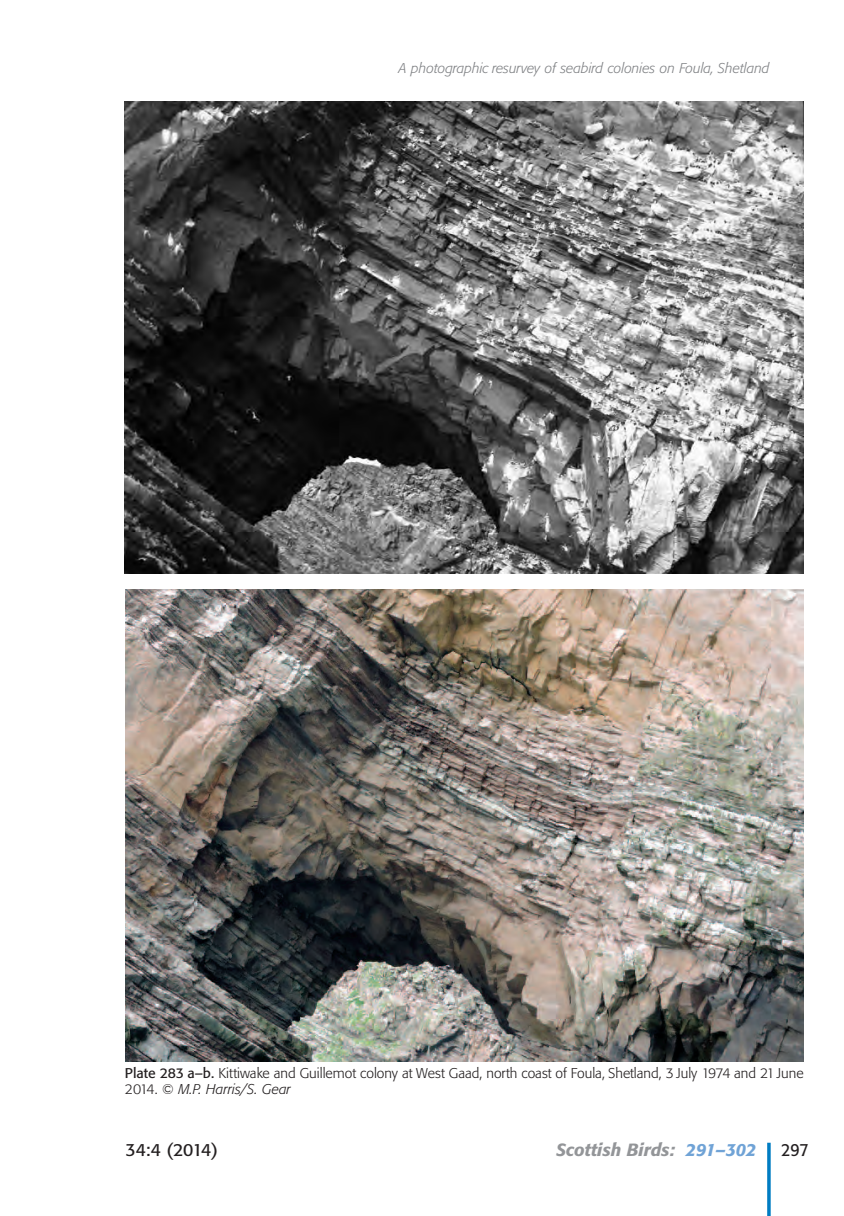
<style>
.page{position:relative;width:844px;height:1216px;background:#fff}
.page>*{position:absolute;margin:0;border:0;box-sizing:border-box;transform-origin:0 0}
.t1{font:italic 500 17.5px "Formata BQ";color:#939598}
.t2{font:17.5px "Formata BQ";color:#231f20}
.t3{font:17.5px "Formata BQ";color:#231f20;scale:.9 1}
.t4{font:300 14px/15.8px "Formata BQ";color:#231f20}
.t5{font:italic 300 14px "Formata BQ";color:#808285}
.s1{font-weight:400}
.s2{font-style:italic}
.s3{color:#70a3d6}
</style>
<div class="page">
<hr style="left:767px;top:1142px;width:3px;height:73px;background:#007cc2">
<img style="left:125px;top:589px;width:678px;height:472px">
<img style="left:125px;top:101px;width:678px;height:472px">
<p class="t5" style="left:399px;top:62px;width:372px">A photographic resurvey of seabird colonies on Foula, Shetland</p>
<p class="t4" style="left:125px;top:1066px;width:680px"><span class="s1">Plate 283 a–b.</span> Kittiwake and Guillemot colony at West Gaad, north coast of Foula, Shetland, 3 July 1974 and 21 June<br>2014. © <span class="s2">M.P. Harris/S. Gear</span></p>
<p class="t2" style="left:125px;top:1141px;width:94px">34:4 (2014)</p>
<p class="t1" style="left:556px;top:1141px;width:202px">Scottish Birds: <span class="s3">291–302</span></p>
<p class="t3" style="left:781px;top:1141px;width:32px">297</p>
</div>
